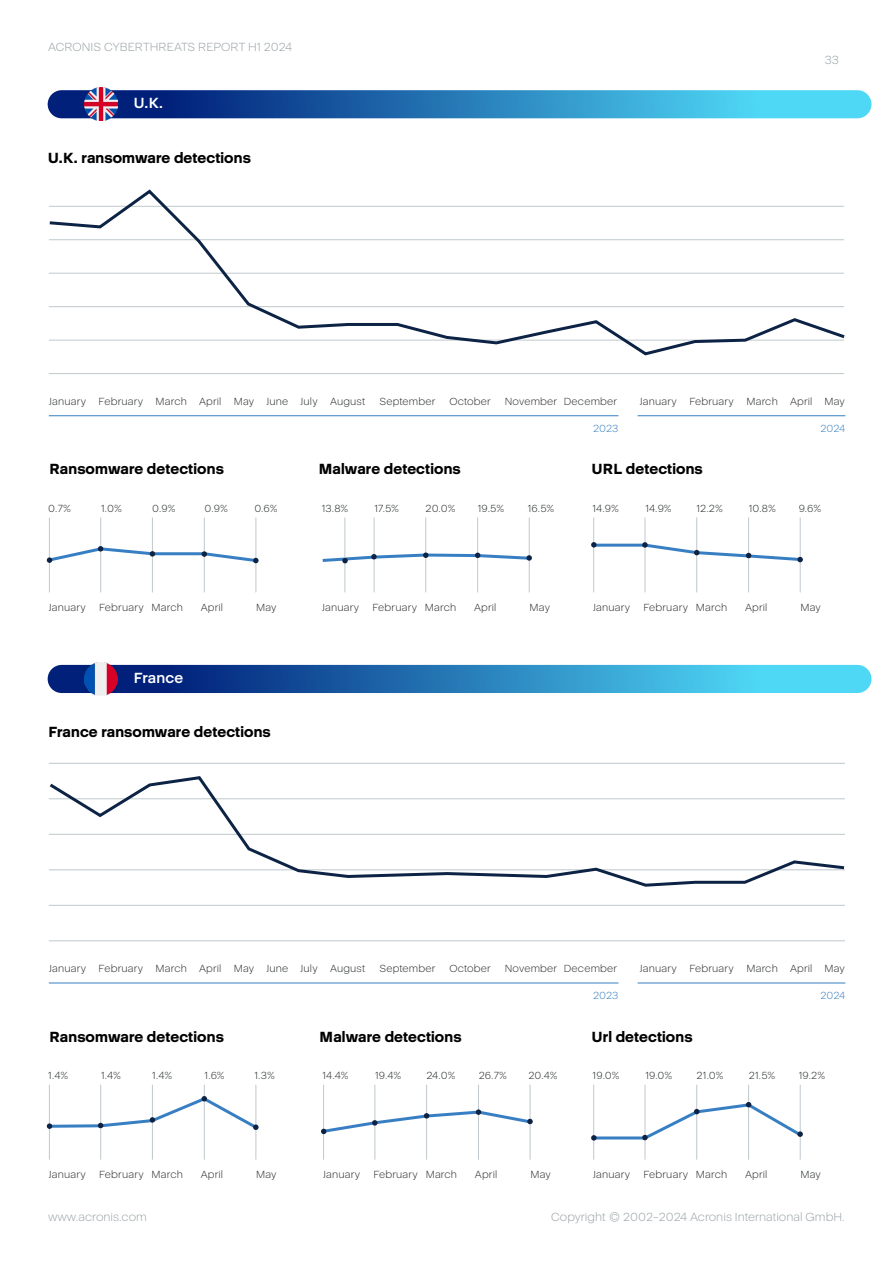
<style>
.page{position:relative;width:893px;height:1263px;background:#fff}
.page>*{position:absolute;margin:0;border:0;box-sizing:border-box;transform-origin:0 0}
.t1{font:800 15px "Acronis Cyber";letter-spacing:.01em;color:#000}
.t2{font:700 15px "Acronis Cyber";letter-spacing:.01em;color:#fff}
.t3{font:300 12px "Acronis Cyber";color:#97a0a4}
.t4{font:300 10.5px "Acronis Cyber";letter-spacing:.015em;color:#242727}
.t5{font:300 10.5px "Acronis Cyber";letter-spacing:-.005em;color:#377fc2}
</style>
<div class="page">
<hr style="left:49px;top:905px;width:796px;height:1px;background:#bfc8cc">
<hr style="left:49px;top:373px;width:795px;height:1px;background:#bfc8cc">
<hr style="left:49px;top:940px;width:796px;height:1px;background:#bfc8cc">
<hr style="left:49px;top:517px;width:1px;height:75px;background:#bfc8cc">
<hr style="left:49px;top:1085px;width:1px;height:75px;background:#bfc8cc">
<hr style="left:345px;top:517px;width:1px;height:75px;background:#bfc8cc">
<hr style="left:323px;top:1085px;width:1px;height:75px;background:#bfc8cc">
<hr style="left:593px;top:517px;width:1px;height:75px;background:#bfc8cc">
<hr style="left:593px;top:1085px;width:1px;height:75px;background:#bfc8cc">
<hr style="left:100px;top:517px;width:1px;height:75px;background:#bfc8cc">
<hr style="left:100px;top:1085px;width:1px;height:75px;background:#bfc8cc">
<hr style="left:374px;top:517px;width:1px;height:75px;background:#bfc8cc">
<hr style="left:375px;top:1085px;width:1px;height:75px;background:#bfc8cc">
<hr style="left:645px;top:517px;width:1px;height:75px;background:#bfc8cc">
<hr style="left:645px;top:1085px;width:1px;height:75px;background:#bfc8cc">
<hr style="left:152px;top:517px;width:1px;height:75px;background:#bfc8cc">
<hr style="left:152px;top:1085px;width:1px;height:75px;background:#bfc8cc">
<hr style="left:425px;top:517px;width:1px;height:75px;background:#bfc8cc">
<hr style="left:426px;top:1085px;width:1px;height:75px;background:#bfc8cc">
<hr style="left:696px;top:517px;width:1px;height:75px;background:#bfc8cc">
<hr style="left:696px;top:1085px;width:1px;height:75px;background:#bfc8cc">
<hr style="left:204px;top:517px;width:1px;height:75px;background:#bfc8cc">
<hr style="left:204px;top:1085px;width:1px;height:75px;background:#bfc8cc">
<hr style="left:477px;top:517px;width:1px;height:75px;background:#bfc8cc">
<hr style="left:478px;top:1085px;width:1px;height:75px;background:#bfc8cc">
<hr style="left:748px;top:517px;width:1px;height:75px;background:#bfc8cc">
<hr style="left:748px;top:1085px;width:1px;height:75px;background:#bfc8cc">
<hr style="left:256px;top:517px;width:1px;height:75px;background:#bfc8cc">
<hr style="left:256px;top:1085px;width:1px;height:75px;background:#bfc8cc">
<hr style="left:529px;top:517px;width:1px;height:75px;background:#bfc8cc">
<hr style="left:530px;top:1085px;width:1px;height:75px;background:#bfc8cc">
<hr style="left:800px;top:517px;width:1px;height:75px;background:#bfc8cc">
<hr style="left:800px;top:1085px;width:1px;height:75px;background:#bfc8cc">
<hr style="left:49px;top:763px;width:796px;height:1px;background:#bfc8cc">
<hr style="left:638px;top:415px;width:207px;height:1px;background:#377fc2">
<hr style="left:638px;top:982px;width:207px;height:1px;background:#377fc2">
<svg style="left:48px;top:90px;width:823px;height:28px;background:#2a7fba"></svg>
<svg style="left:48px;top:665px;width:823px;height:28px;background:#287eba"></svg>
<svg style="left:46px;top:546px;width:213px;height:18px"></svg>
<svg style="left:46px;top:1095px;width:213px;height:36px"></svg>
<svg style="left:322px;top:552px;width:210px;height:12px"></svg>
<svg style="left:321px;top:1109px;width:212px;height:26px"></svg>
<svg style="left:591px;top:542px;width:212px;height:21px"></svg>
<svg style="left:591px;top:1102px;width:212px;height:39px"></svg>
<img style="left:85px;top:662px;width:33px;height:34px">
<img style="left:85px;top:88px;width:33px;height:33px">
<svg style="left:49px;top:189px;width:796px;height:167px"></svg>
<svg style="left:49px;top:776px;width:796px;height:111px"></svg>
<hr style="left:49px;top:415px;width:569px;height:1px;background:#377fc2">
<hr style="left:49px;top:982px;width:569px;height:1px;background:#377fc2">
<p class="t3" style="left:48px;top:40px;width:246px">ACRONIS CYBERTHREATS REPORT H1 2024</p>
<h1 class="t2" style="left:134px;top:94px;width:31px">U.K.</h1>
<h1 class="t1" style="left:48px;top:149px;width:204px">U.K. ransomware detections</h1>
<p class="t3" style="left:825px;top:52px;width:16px">33</p>
<p class="t4" style="left:49px;top:395px;width:270px">January February March April May June July</p>
<p class="t4" style="left:330px;top:395px;width:37px">August</p>
<p class="t4" style="left:379px;top:395px;width:57px">September</p>
<p class="t4" style="left:449px;top:395px;width:43px">October</p>
<p class="t4" style="left:505px;top:395px;width:114px">November December</p>
<p class="t4" style="left:640px;top:395px;width:39px">January</p>
<p class="t4" style="left:689px;top:395px;width:46px">February</p>
<p class="t4" style="left:746px;top:395px;width:33px">March</p>
<p class="t4" style="left:790px;top:395px;width:24px">April</p>
<p class="t4" style="left:824px;top:395px;width:22px">May</p>
<p class="t5" style="left:593px;top:422px;width:27px">2023</p>
<p class="t5" style="left:820px;top:422px;width:26px">2024</p>
<h1 class="t1" style="left:50px;top:459px;width:176px">Ransomware detections</h1>
<h1 class="t1" style="left:319px;top:459px;width:143px">Malware detections</h1>
<h1 class="t1" style="left:592px;top:459px;width:112px">URL detections</h1>
<p class="t4" style="left:48px;top:502px;width:24px">0.7%</p>
<p class="t4" style="left:101px;top:502px;width:22px">1.0%</p>
<p class="t4" style="left:152px;top:502px;width:25px">0.9%</p>
<p class="t4" style="left:204px;top:502px;width:25px">0.9%</p>
<p class="t4" style="left:254px;top:502px;width:25px">0.6%</p>
<p class="t4" style="left:322px;top:502px;width:28px">13.8%</p>
<p class="t4" style="left:374px;top:502px;width:26px">17.5%</p>
<p class="t4" style="left:426px;top:502px;width:31px">20.0%</p>
<p class="t4" style="left:478px;top:502px;width:28px">19.5%</p>
<p class="t4" style="left:528px;top:502px;width:28px">16.5%</p>
<p class="t4" style="left:593px;top:502px;width:28px">14.9%</p>
<p class="t4" style="left:645px;top:502px;width:28px">14.9%</p>
<p class="t4" style="left:697px;top:502px;width:28px">12.2%</p>
<p class="t4" style="left:749px;top:502px;width:29px">10.8%</p>
<p class="t4" style="left:799px;top:502px;width:24px">9.6%</p>
<p class="t4" style="left:49px;top:601px;width:39px">January</p>
<p class="t4" style="left:99px;top:601px;width:46px">February</p>
<p class="t4" style="left:152px;top:601px;width:33px">March</p>
<p class="t4" style="left:201px;top:601px;width:24px">April</p>
<p class="t4" style="left:256px;top:601px;width:22px">May</p>
<p class="t4" style="left:322px;top:601px;width:39px">January</p>
<p class="t4" style="left:372px;top:601px;width:46px">February</p>
<p class="t4" style="left:425px;top:601px;width:33px">March</p>
<p class="t4" style="left:474px;top:601px;width:24px">April</p>
<p class="t4" style="left:530px;top:601px;width:22px">May</p>
<p class="t4" style="left:593px;top:601px;width:39px">January</p>
<p class="t4" style="left:643px;top:601px;width:46px">February</p>
<p class="t4" style="left:696px;top:601px;width:33px">March</p>
<p class="t4" style="left:745px;top:601px;width:24px">April</p>
<p class="t4" style="left:800px;top:601px;width:22px">May</p>
<h1 class="t2" style="left:134px;top:669px;width:51px">France</h1>
<h1 class="t1" style="left:48px;top:722px;width:224px">France ransomware detections</h1>
<p class="t4" style="left:49px;top:962px;width:270px">January February March April May June July</p>
<p class="t4" style="left:330px;top:962px;width:37px">August</p>
<p class="t4" style="left:379px;top:962px;width:57px">September</p>
<p class="t4" style="left:449px;top:962px;width:43px">October</p>
<p class="t4" style="left:505px;top:962px;width:114px">November December</p>
<p class="t4" style="left:640px;top:962px;width:39px">January</p>
<p class="t4" style="left:689px;top:962px;width:46px">February</p>
<p class="t4" style="left:746px;top:962px;width:33px">March</p>
<p class="t4" style="left:790px;top:962px;width:24px">April</p>
<p class="t4" style="left:824px;top:962px;width:22px">May</p>
<p class="t5" style="left:593px;top:989px;width:27px">2023</p>
<p class="t5" style="left:820px;top:989px;width:26px">2024</p>
<h1 class="t1" style="left:50px;top:1028px;width:176px">Ransomware detections</h1>
<h1 class="t1" style="left:320px;top:1028px;width:143px">Malware detections</h1>
<h1 class="t1" style="left:592px;top:1028px;width:102px">Url detections</h1>
<p class="t4" style="left:48px;top:1069px;width:22px">1.4%</p>
<p class="t4" style="left:101px;top:1069px;width:22px">1.4%</p>
<p class="t4" style="left:152px;top:1069px;width:22px">1.4%</p>
<p class="t4" style="left:204px;top:1069px;width:22px">1.6%</p>
<p class="t4" style="left:254px;top:1069px;width:22px">1.3%</p>
<p class="t4" style="left:322px;top:1069px;width:28px">14.4%</p>
<p class="t4" style="left:375px;top:1069px;width:28px">19.4%</p>
<p class="t4" style="left:426px;top:1069px;width:31px">24.0%</p>
<p class="t4" style="left:479px;top:1069px;width:30px">26.7%</p>
<p class="t4" style="left:528px;top:1069px;width:31px">20.4%</p>
<p class="t4" style="left:593px;top:1069px;width:28px">19.0%</p>
<p class="t4" style="left:645px;top:1069px;width:28px">19.0%</p>
<p class="t4" style="left:697px;top:1069px;width:29px">21.0%</p>
<p class="t4" style="left:749px;top:1069px;width:28px">21.5%</p>
<p class="t4" style="left:799px;top:1069px;width:28px">19.2%</p>
<p class="t4" style="left:49px;top:1168px;width:39px">January</p>
<p class="t4" style="left:99px;top:1168px;width:46px">February</p>
<p class="t4" style="left:152px;top:1168px;width:33px">March</p>
<p class="t4" style="left:201px;top:1168px;width:24px">April</p>
<p class="t4" style="left:256px;top:1168px;width:22px">May</p>
<p class="t4" style="left:323px;top:1168px;width:39px">January</p>
<p class="t4" style="left:373px;top:1168px;width:46px">February</p>
<p class="t4" style="left:426px;top:1168px;width:33px">March</p>
<p class="t4" style="left:475px;top:1168px;width:24px">April</p>
<p class="t4" style="left:530px;top:1168px;width:22px">May</p>
<p class="t4" style="left:593px;top:1168px;width:39px">January</p>
<p class="t4" style="left:643px;top:1168px;width:46px">February</p>
<p class="t4" style="left:696px;top:1168px;width:33px">March</p>
<p class="t4" style="left:745px;top:1168px;width:24px">April</p>
<p class="t4" style="left:800px;top:1168px;width:22px">May</p>
<p class="t3" style="left:48px;top:1209px;width:100px">www.acronis.com</p>
<p class="t3" style="left:551px;top:1209px;width:295px">Copyright © 2002-2024 Acronis International GmbH.</p>
</div>
